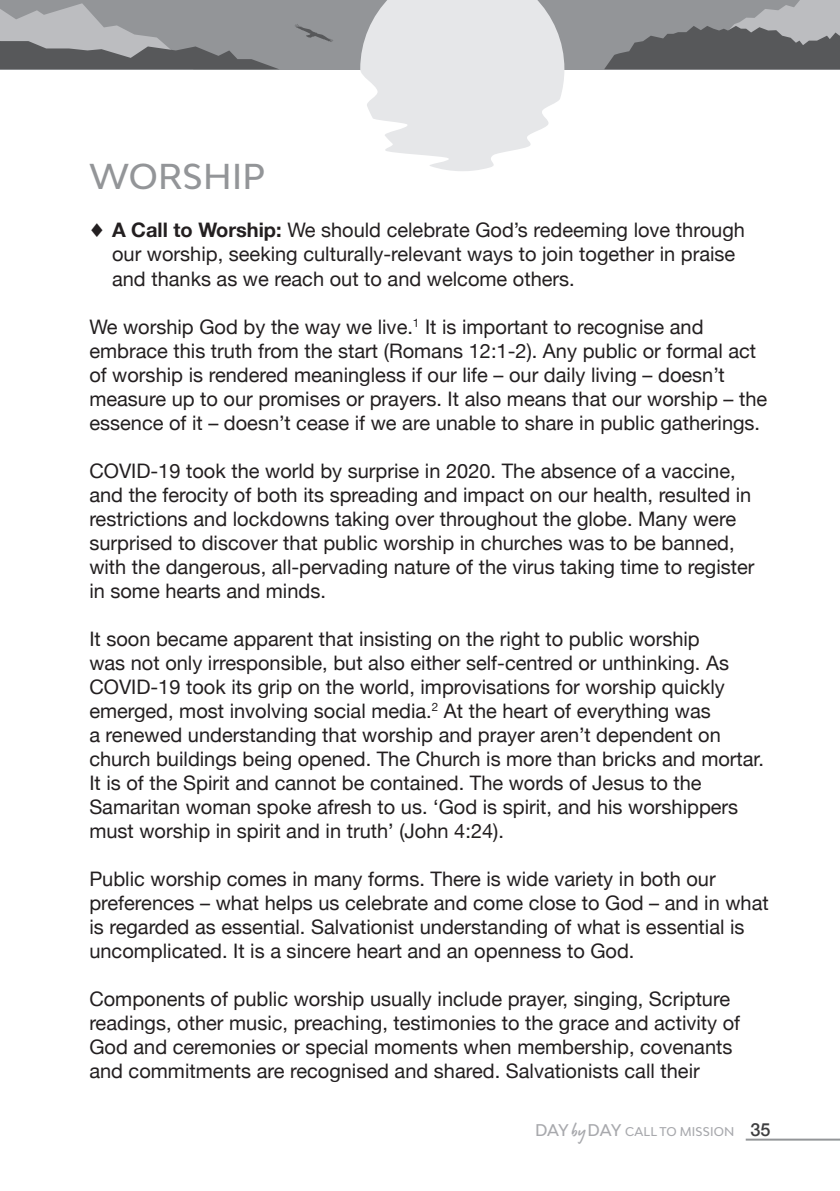
<style>
.page{position:relative;width:840px;height:1191px;background:#fff}
.page>*{position:absolute;margin:0;border:0;box-sizing:border-box;transform-origin:0 0}
.t1{font:500 34px "Bw Modelica";letter-spacing:.01em;color:#939598}
.t2{font:20px/24px "Helvetica Neue";color:#231f20}
.t3{font:500 12px "Bw Modelica";letter-spacing:.01em;color:#a8a9ad}
.s1{font-weight:700}
.s2{font-size:16px}
.s3{font-family:"Lumios Marker";font-weight:400;font-size:20px}
.s4{font-family:"Helvetica Neue";font-size:18px;color:#3e3e3f}
</style>
<div class="page">
<div style="left:0;top:0;width:839px;height:69px;background:#939598"></div>
<svg style="left:360px;top:0;width:204px;height:171px"></svg>
<svg style="left:295px;top:24px;width:38px;height:18px"></svg>
<hr style="left:745px;top:1138px;width:94px;height:2px;background:#939598">
<svg style="left:0;top:3px;width:278px;height:66px"></svg>
<svg style="left:604px;top:0;width:236px;height:69px"></svg>
<h1 class="t1" style="left:89px;top:155px;width:177px">WORSHIP</h1>
<p class="t2" style="left:112px;top:219px;width:634px;text-indent:-23px">♦ <span class="s1">A Call to Worship:</span> We should celebrate God’s redeeming love through our worship, seeking culturally-relevant ways to join together in praise and thanks as we reach out to and welcome others.</p>
<p class="t2" style="left:89px;top:315px;width:679px">We worship God by the way we live.<sup>1</sup> It is important to recognise and embrace this truth from the start (Romans 12:1-2). Any public or formal act of worship is rendered meaningless if our life – our daily living – doesn’t measure up to our promises or prayers. It also means that our worship – the essence of it – doesn’t cease if we are unable to share in public gatherings.</p>
<p class="t2" style="left:89px;top:459px;width:666px">COVID-19 took the world by surprise in 2020. The absence of a vaccine, and the ferocity of both its spreading and impact on our health, resulted in restrictions and lockdowns taking over throughout the globe. Many were surprised to discover that public worship in churches was to be banned, with the dangerous, all-pervading nature of the virus taking time to register in some hearts and minds.</p>
<p class="t2" style="left:89px;top:627px;width:675px">It soon became apparent that insisting on the right to public worship<br>was not only irresponsible, but also either self-centred or unthinking. As COVID-19 took its grip on the world, improvisations for worship quickly emerged, most involving social media.<sup>2</sup> At the heart of everything was<br>a renewed understanding that worship and prayer aren’t dependent on church buildings being opened. The Church is more than bricks and mortar.<br>It is of the Spirit and cannot be contained. The words of Jesus to the Samaritan woman spoke afresh to us. ‘God is spirit, and his worshippers must worship in spirit and in truth’ (John 4:24).</p>
<p class="t2" style="left:89px;top:867px;width:680px">Public worship comes in many forms. There is wide variety in both our preferences – what helps us celebrate and come close to God – and in what is regarded as essential. Salvationist understanding of what is essential is uncomplicated. It is a sincere heart and an openness to God.</p>
<p class="t2" style="left:89px;top:987px;width:652px">Components of public worship usually include prayer, singing, Scripture readings, other music, preaching, testimonies to the grace and activity of God and ceremonies or special moments when membership, covenants and commitments are recognised and shared. Salvationists call their</p>
<p class="t3" style="left:534px;top:1123px;width:237px"><span class="s2">DAY</span> <span class="s3">by</span><span class="s2">DAY</span> CALL TO MISSION <span class="s4">35</span></p>
</div>
